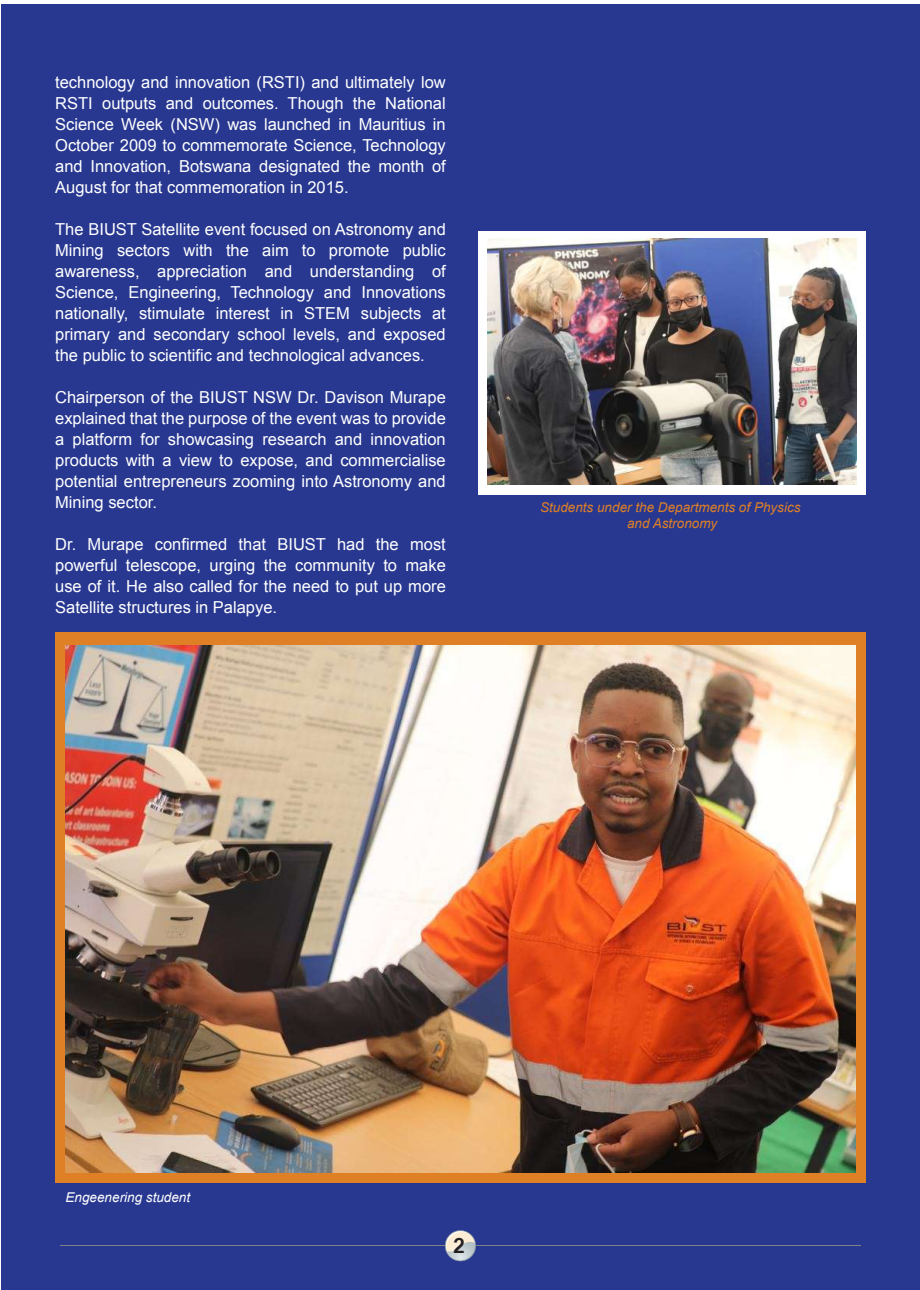
<style>
.page{position:relative;width:920px;height:1290px;background:#fff}
.page>*{position:absolute;margin:0;border:0;box-sizing:border-box;transform-origin:0 0}
.t1{font:700 23.1px "Raavi";color:#231f20}
.t2{font:16.5px/21px "Arial";color:#fff;text-align:justify}
.t3{font:italic 13.5px/16.2px "Arial";color:#df8026;text-align:center}
.t4{font:italic 13.5px "Arial";color:#fff}
</style>
<div class="page">
<div style="left:2px;top:4px;width:918px;height:1286px;background:#283890"></div>
<hr style="left:60px;top:1245px;width:800px;height:1px;background:#808285">
<svg style="left:445px;top:1230px;width:31px;height:31px"></svg>
<div style="left:55px;top:633px;width:810px;height:549px;background:#df8026"></div>
<div style="left:478px;top:231px;width:388px;height:264px;background:#fff"></div>
<img style="left:488px;top:239px;width:369px;height:246px">
<img style="left:66px;top:645px;width:790px;height:527px">
<p class="t2" style="left:55px;top:72px;width:392px">technology and innovation (RSTI) and ultimately low RSTI outputs and outcomes. Though the National Science Week (NSW) was launched in Mauritius in October 2009 to commemorate Science, Technology and Innovation, Botswana designated the month of August for that commemoration in 2015.</p>
<p class="t2" style="left:55px;top:219px;width:392px">The BIUST Satellite event focused on Astronomy and Mining sectors with the aim to promote public awareness, appreciation and understanding of Science, Engineering, Technology and Innovations nationally, stimulate interest in STEM subjects at primary and secondary school levels, and exposed the public to scientific and technological advances.</p>
<p class="t2" style="left:55px;top:387px;width:392px">Chairperson of the BIUST NSW Dr. Davison Murape explained that the purpose of the event was to provide a platform for showcasing research and innovation products with a view to expose, and commercialise potential entrepreneurs zooming into Astronomy and Mining sector.</p>
<p class="t2" style="left:55px;top:534px;width:392px">Dr. Murape confirmed that BIUST had the most powerful telescope, urging the community to make use of it. He also called for the need to put up more Satellite structures in Palapye.</p>
<p class="t3" style="left:540px;top:499px;width:262px">Students under the Departments of Physics and Astronomy</p>
<p class="t4" style="left:66px;top:1188px;width:126px">Engeenering student</p>
<h1 class="t1" style="left:453px;top:1231px;width:13px">2</h1>
</div>
